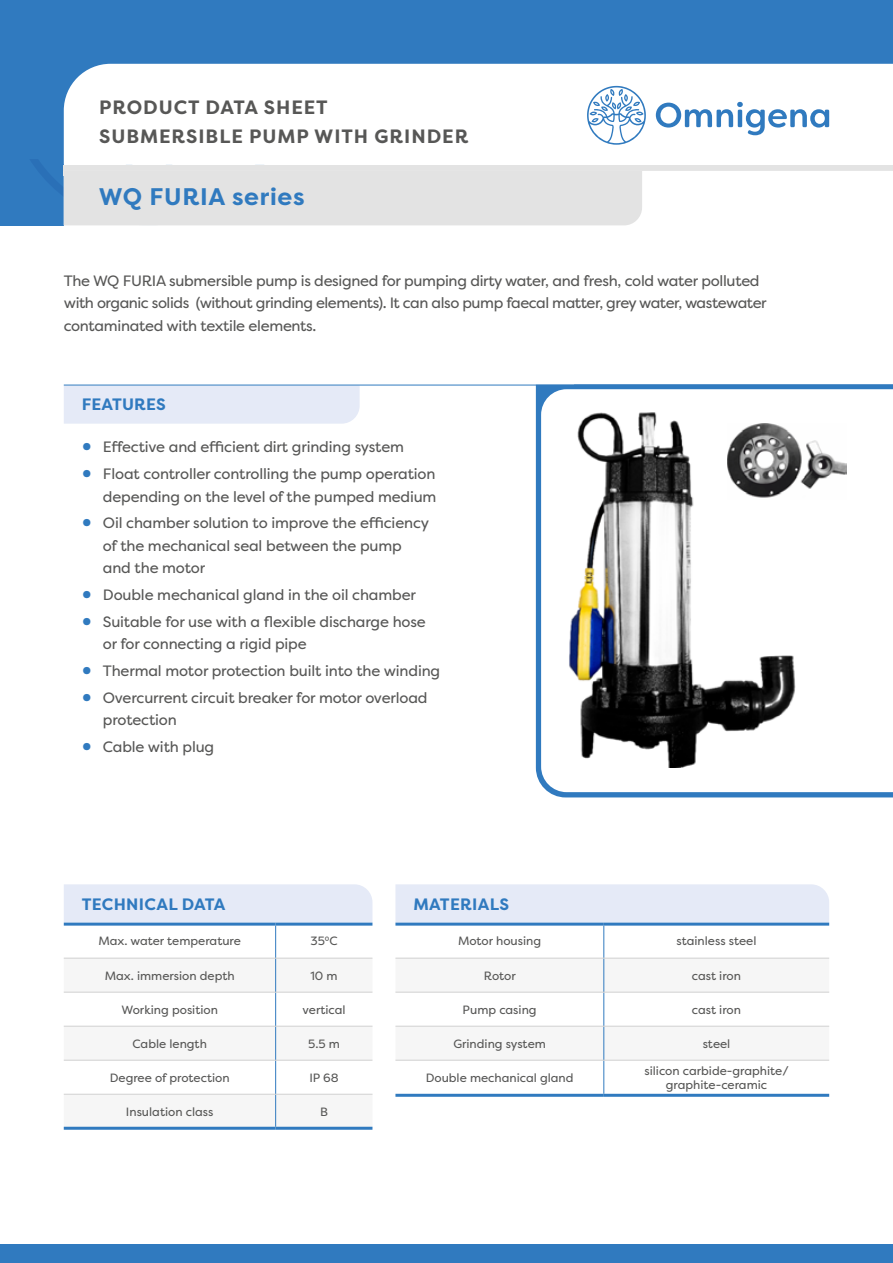
<style>
.page{position:relative;width:893px;height:1263px;background:#fff}
.page>*{position:absolute;margin:0;border:0;box-sizing:border-box;transform-origin:0 0}
.t1{font:700 24px "Filson Pro";letter-spacing:.03em;color:#307abf}
.t2{font:700 19.35px/29px "Filson Pro";letter-spacing:.05em;color:#575756}
.t3{font:700 16.5px "Filson Pro";letter-spacing:.02em;color:#307abf}
.t4{font:15px/22.5px "Filson Pro";letter-spacing:-.01em;color:#575756}
.t5{font:12px/14.4px "Filson Pro";color:#575756;text-align:center}
.s1{font-weight:700;font-size:27px;color:#307abf}
</style>
<div class="page">
<div style="left:0;top:149px;width:64px;height:76px;background:#307abf"></div>
<svg style="left:63px;top:158px;width:226px;height:67px"></svg>
<div style="left:0;top:1244px;width:893px;height:19px;background:#307abf"></div>
<div style="left:0;top:0;width:893px;height:158px;background:#307abf"></div>
<div style="left:64px;top:64px;width:829px;height:100px;background:#fff"></div>
<svg style="left:656px;top:102px;width:173px;height:33px"></svg>
<svg style="left:587px;top:86px;width:59px;height:59px;background:#caddee"></svg>
<div style="left:64px;top:166px;width:829px;height:10px;background:#e3e3e3"></div>
<svg style="left:64px;top:171px;width:829px;height:54px"></svg>
<div style="left:64px;top:884px;width:308px;height:39px;background:#e5eaf7"></div>
<div style="left:395px;top:884px;width:434px;height:39px;background:#e5eaf7"></div>
<div style="left:64px;top:959px;width:308px;height:168px;background:#f6f6f6"></div>
<svg style="left:64px;top:993px;width:308px;height:101px"></svg>
<hr style="left:64px;top:923px;width:212px;height:3px;background:#307abf">
<hr style="left:276px;top:923px;width:96px;height:3px;background:#307abf">
<hr style="left:275px;top:926px;width:1px;height:32px;background:#307abf">
<hr style="left:275px;top:958px;width:1px;height:34px;background:#307abf">
<hr style="left:275px;top:992px;width:1px;height:34px;background:#307abf">
<hr style="left:275px;top:1026px;width:1px;height:34px;background:#307abf">
<hr style="left:275px;top:1060px;width:1px;height:34px;background:#307abf">
<hr style="left:275px;top:1094px;width:1px;height:33px;background:#307abf">
<hr style="left:64px;top:958px;width:212px;height:1px;background:#d0d0d0">
<hr style="left:276px;top:958px;width:96px;height:1px;background:#d0d0d0">
<hr style="left:64px;top:992px;width:212px;height:1px;background:#d0d0d0">
<hr style="left:276px;top:992px;width:96px;height:1px;background:#d0d0d0">
<hr style="left:64px;top:1026px;width:212px;height:1px;background:#d0d0d0">
<hr style="left:276px;top:1026px;width:96px;height:1px;background:#d0d0d0">
<hr style="left:64px;top:1060px;width:212px;height:1px;background:#d0d0d0">
<hr style="left:276px;top:1060px;width:96px;height:1px;background:#d0d0d0">
<hr style="left:64px;top:1094px;width:212px;height:1px;background:#d0d0d0">
<hr style="left:276px;top:1094px;width:96px;height:1px;background:#d0d0d0">
<hr style="left:64px;top:1127px;width:212px;height:3px;background:#307abf">
<hr style="left:276px;top:1127px;width:96px;height:3px;background:#307abf">
<svg style="left:395px;top:959px;width:434px;height:135px"></svg>
<hr style="left:395px;top:923px;width:209px;height:3px;background:#307abf">
<hr style="left:604px;top:923px;width:225px;height:3px;background:#307abf">
<hr style="left:603px;top:926px;width:1px;height:32px;background:#307abf">
<hr style="left:603px;top:958px;width:1px;height:34px;background:#307abf">
<hr style="left:603px;top:992px;width:1px;height:34px;background:#307abf">
<hr style="left:603px;top:1026px;width:1px;height:34px;background:#307abf">
<hr style="left:603px;top:1060px;width:1px;height:34px;background:#307abf">
<hr style="left:395px;top:958px;width:209px;height:1px;background:#d0d0d0">
<hr style="left:604px;top:958px;width:225px;height:1px;background:#d0d0d0">
<hr style="left:395px;top:992px;width:209px;height:1px;background:#d0d0d0">
<hr style="left:604px;top:992px;width:225px;height:1px;background:#d0d0d0">
<hr style="left:395px;top:1026px;width:209px;height:1px;background:#d0d0d0">
<hr style="left:604px;top:1026px;width:225px;height:1px;background:#d0d0d0">
<hr style="left:395px;top:1060px;width:209px;height:1px;background:#d0d0d0">
<hr style="left:604px;top:1060px;width:225px;height:1px;background:#d0d0d0">
<hr style="left:395px;top:1094px;width:209px;height:3px;background:#307abf">
<hr style="left:604px;top:1094px;width:225px;height:3px;background:#307abf">
<div style="left:64px;top:386px;width:296px;height:38px;background:#e5eaf7"></div>
<svg style="left:536px;top:386px;width:357px;height:411px;background:#387fc1"></svg>
<svg style="left:541px;top:389px;width:352px;height:403px"></svg>
<img style="left:567px;top:411px;width:231px;height:356px">
<hr style="left:64px;top:385px;width:829px;height:1px;background:#307abf">
<img style="left:727px;top:424px;width:119px;height:75px">
<p class="t2" style="left:99px;top:93px;width:371px">PRODUCT DATA SHEET<br>SUBMERSIBLE PUMP WITH GRINDER</p>
<h1 class="t1" style="left:99px;top:181px;width:207px">WQ FURIA series</h1>
<p class="t4" style="left:64px;top:269px;width:704px">The WQ FURIA submersible pump is designed for pumping dirty water, and fresh, cold water polluted with organic solids (without grinding elements). It can also pump faecal matter, grey water, wastewater contaminated with textile elements.</p>
<p class="t3" style="left:82px;top:394px;width:85px">FEATURES</p>
<p class="t4" style="left:82px;top:436px;width:324px"><span class="s1">•</span> Effective and efficient dirt grinding system</p>
<p class="t4" style="left:82px;top:462px;width:356px;text-align:right"><span class="s1">•</span> Float controller controlling the pump operation depending on the level of the pumped medium</p>
<p class="t4" style="left:103px;top:512px;width:328px;text-indent:-21px"><span class="s1">•</span> Oil chamber solution to improve the efficiency of the mechanical seal between the pump and the motor</p>
<p class="t4" style="left:82px;top:583px;width:336px"><span class="s1">•</span> Double mechanical gland in the oil chamber</p>
<p class="t4" style="left:103px;top:610px;width:324px;text-indent:-21px"><span class="s1">•</span> Suitable for use with a flexible discharge hose or for connecting a rigid pipe</p>
<p class="t4" style="left:82px;top:659px;width:360px"><span class="s1">•</span> Thermal motor protection built into the winding</p>
<p class="t4" style="left:103px;top:686px;width:326px;text-indent:-21px"><span class="s1">•</span> Overcurrent circuit breaker for motor overload protection</p>
<p class="t4" style="left:82px;top:735px;width:134px"><span class="s1">•</span> Cable with plug</p>
<p class="t3" style="left:82px;top:894px;width:145px">TECHNICAL DATA</p>
<p class="t3" style="left:413px;top:894px;width:97px">MATERIALS</p>
<p class="t5" style="left:98px;top:934px;width:144px">Max. water temperature</p>
<p class="t5" style="left:310px;top:934px;width:29px">350C</p>
<p class="t5" style="left:105px;top:968px;width:131px">Max. immersion depth</p>
<p class="t5" style="left:310px;top:968px;width:29px">10 m</p>
<p class="t5" style="left:121px;top:1002px;width:98px">Working position</p>
<p class="t5" style="left:303px;top:1002px;width:44px">vertical</p>
<p class="t5" style="left:133px;top:1036px;width:76px">Cable length</p>
<p class="t5" style="left:308px;top:1036px;width:33px">5.5 m</p>
<p class="t5" style="left:110px;top:1070px;width:121px">Degree of protection</p>
<p class="t5" style="left:309px;top:1070px;width:31px">IP 68</p>
<p class="t5" style="left:126px;top:1104px;width:89px">Insulation class</p>
<p class="t5" style="left:320px;top:1104px;width:9px">B</p>
<p class="t5" style="left:458px;top:934px;width:85px">Motor housing</p>
<p class="t5" style="left:676px;top:934px;width:82px">stainless steel</p>
<p class="t5" style="left:484px;top:968px;width:34px">Rotor</p>
<p class="t5" style="left:692px;top:968px;width:51px">cast iron</p>
<p class="t5" style="left:463px;top:1002px;width:75px">Pump casing</p>
<p class="t5" style="left:692px;top:1002px;width:51px">cast iron</p>
<p class="t5" style="left:453px;top:1036px;width:94px">Grinding system</p>
<p class="t5" style="left:703px;top:1036px;width:29px">steel</p>
<p class="t5" style="left:426px;top:1070px;width:149px">Double mechanical gland</p>
<p class="t5" style="left:644px;top:1063px;width:146px">silicon carbide-graphite/ graphite-ceramic</p>
</div>
